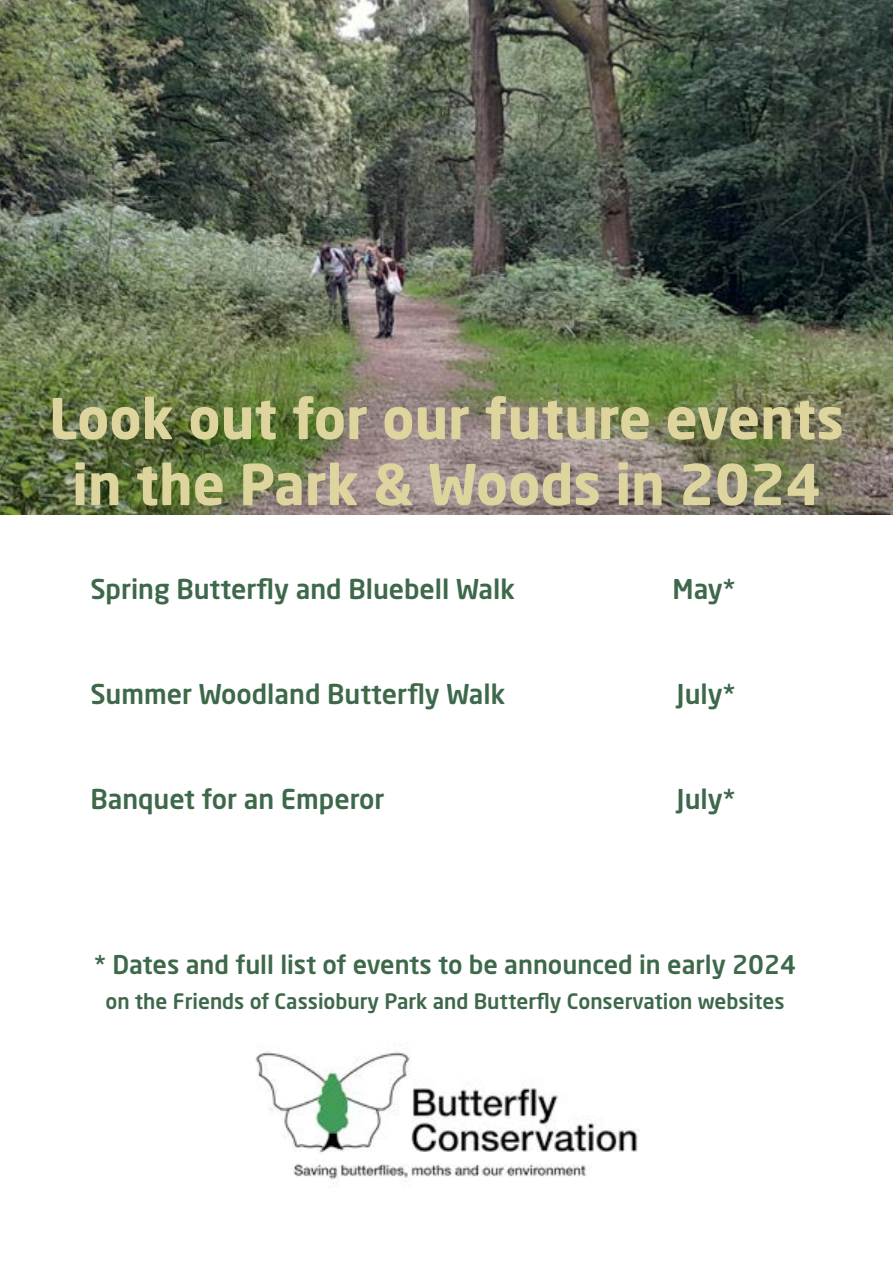
<style>
.page{position:relative;width:893px;height:1263px;background:#fff}
.page>*{position:absolute;margin:0;border:0;box-sizing:border-box;transform-origin:0 0}
.t1{font:700 55.5px/66px "Neo Sans W1 G";color:#ddd59d;text-align:center}
.t2{font:500 27px "Neo Sans W1 G";color:#3e684a}
.t3{font:500 25.5px "Neo Sans W1 G";color:#3e684a}
.t4{font:500 21px "Neo Sans W1 G";color:#3e684a}
</style>
<div class="page">
<img style="left:0;top:0;width:893px;height:515px">
<img style="left:255px;top:1051px;width:385px;height:132px">
<h1 class="t1" style="left:49px;top:384px;width:796px">Look out for our future events in the Park &amp; Woods in 2024</h1>
<p class="t2" style="left:90px;top:572px;width:426px">Spring Butterfly and Bluebell Walk</p>
<p class="t2" style="left:673px;top:572px;width:64px">May*</p>
<p class="t2" style="left:90px;top:677px;width:417px">Summer Woodland Butterfly Walk</p>
<p class="t2" style="left:677px;top:677px;width:60px">July*</p>
<p class="t2" style="left:90px;top:782px;width:296px">Banquet for an Emperor</p>
<p class="t2" style="left:677px;top:782px;width:60px">July*</p>
<p class="t3" style="left:94px;top:948px;width:703px">* Dates and full list of events to be announced in early 2024</p>
<p class="t4" style="left:105px;top:987px;width:681px">on the Friends of Cassiobury Park and Butterfly Conservation websites</p>
</div>
